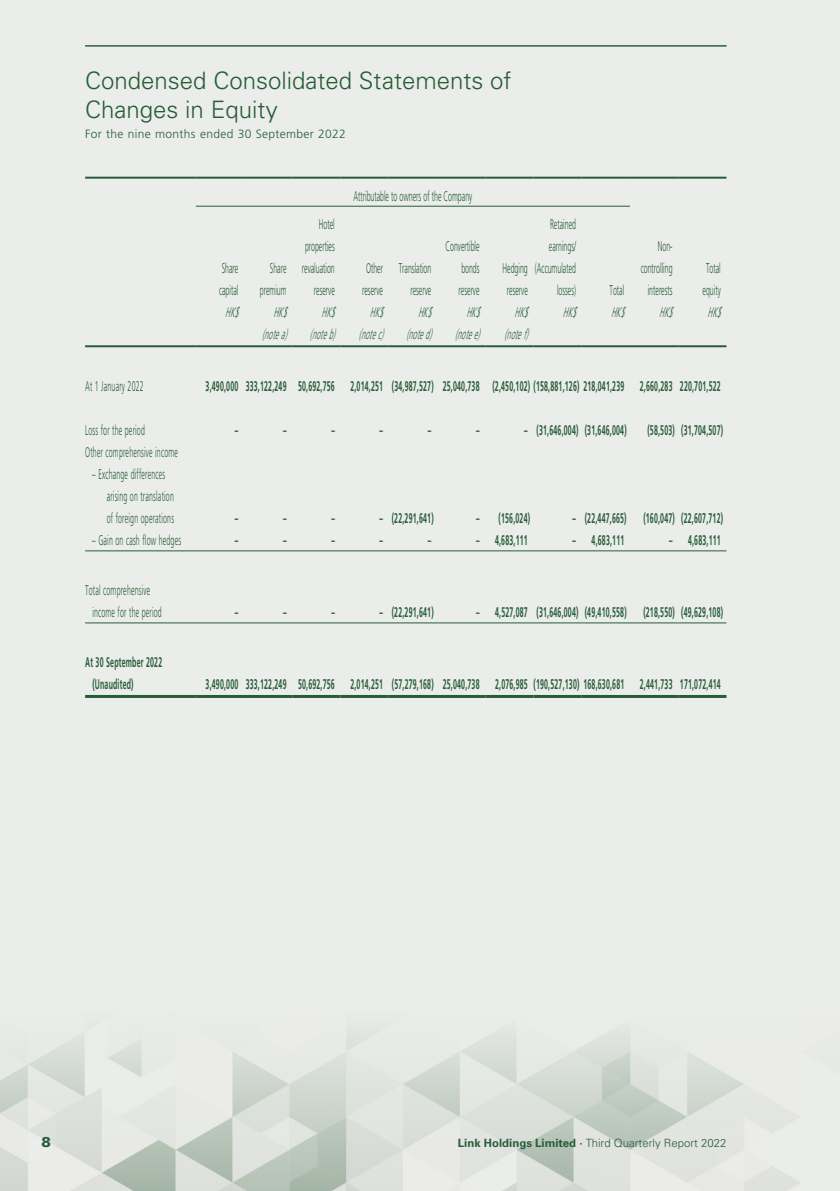
<style>
.page{position:relative;width:840px;height:1191px;background:#fff}
.page>*{position:absolute;margin:0;border:0;box-sizing:border-box;transform-origin:0 0}
.t1{font:300 24px/28.8px "Univers LT Std";color:#275c39}
.t2{font:900 14.2px "Univers LT Std";color:#275c39}
.t3{font:700 14px/22px "Frutiger LT Std";letter-spacing:.03em;color:#275c39;scale:.5 1}
.t4{font:300 14px/22px "Frutiger LT Std";color:#275c39;text-align:right;scale:.5 1}
.t5{font:300 14px/22px "Frutiger LT Std";letter-spacing:.03em;color:#275c39;scale:.5 1}
.t6{font:italic 300 14px "Frutiger LT Std";color:#275c39;scale:.5 1}
.t7{font:300 12px "Frutiger LT Std";letter-spacing:.03em;color:#275c39}
.t8{font:300 11.4px "Univers LT Std";color:#275c39}
.s1{font-weight:700}
</style>
<div class="page">
<div style="left:0;top:0;width:839px;height:1191px;background:#ebedea"></div>
<img style="left:0;top:929px;width:840px;height:262px">
<hr style="left:85px;top:45px;width:641px;height:1px;background:#275c39">
<hr style="left:85px;top:177px;width:111px;height:2px;background:#275c39">
<hr style="left:196px;top:177px;width:48px;height:2px;background:#275c39">
<hr style="left:244px;top:177px;width:48px;height:2px;background:#275c39">
<hr style="left:292px;top:177px;width:48px;height:2px;background:#275c39">
<hr style="left:340px;top:177px;width:48px;height:2px;background:#275c39">
<hr style="left:388px;top:177px;width:49px;height:2px;background:#275c39">
<hr style="left:437px;top:177px;width:48px;height:2px;background:#275c39">
<hr style="left:485px;top:177px;width:48px;height:2px;background:#275c39">
<hr style="left:533px;top:177px;width:48px;height:2px;background:#275c39">
<hr style="left:581px;top:177px;width:48px;height:2px;background:#275c39">
<hr style="left:629px;top:177px;width:48px;height:2px;background:#275c39">
<hr style="left:677px;top:177px;width:49px;height:2px;background:#275c39">
<hr style="left:196px;top:206px;width:433px;height:1px;background:#275c39">
<hr style="left:85px;top:345px;width:111px;height:2px;background:#275c39">
<hr style="left:196px;top:345px;width:48px;height:2px;background:#275c39">
<hr style="left:244px;top:345px;width:48px;height:2px;background:#275c39">
<hr style="left:292px;top:345px;width:48px;height:2px;background:#275c39">
<hr style="left:340px;top:345px;width:48px;height:2px;background:#275c39">
<hr style="left:388px;top:345px;width:49px;height:2px;background:#275c39">
<hr style="left:437px;top:345px;width:48px;height:2px;background:#275c39">
<hr style="left:485px;top:345px;width:48px;height:2px;background:#275c39">
<hr style="left:533px;top:345px;width:48px;height:2px;background:#275c39">
<hr style="left:581px;top:345px;width:48px;height:2px;background:#275c39">
<hr style="left:629px;top:345px;width:48px;height:2px;background:#275c39">
<hr style="left:677px;top:345px;width:49px;height:2px;background:#275c39">
<hr style="left:85px;top:550px;width:111px;height:1px;background:#275c39">
<hr style="left:196px;top:550px;width:48px;height:1px;background:#275c39">
<hr style="left:244px;top:550px;width:48px;height:1px;background:#275c39">
<hr style="left:292px;top:550px;width:48px;height:1px;background:#275c39">
<hr style="left:340px;top:550px;width:48px;height:1px;background:#275c39">
<hr style="left:388px;top:550px;width:49px;height:1px;background:#275c39">
<hr style="left:437px;top:550px;width:48px;height:1px;background:#275c39">
<hr style="left:485px;top:550px;width:48px;height:1px;background:#275c39">
<hr style="left:533px;top:550px;width:48px;height:1px;background:#275c39">
<hr style="left:581px;top:550px;width:48px;height:1px;background:#275c39">
<hr style="left:629px;top:550px;width:48px;height:1px;background:#275c39">
<hr style="left:677px;top:550px;width:49px;height:1px;background:#275c39">
<hr style="left:85px;top:622px;width:111px;height:1px;background:#275c39">
<hr style="left:196px;top:622px;width:48px;height:1px;background:#275c39">
<hr style="left:244px;top:622px;width:48px;height:1px;background:#275c39">
<hr style="left:292px;top:622px;width:48px;height:1px;background:#275c39">
<hr style="left:340px;top:622px;width:48px;height:1px;background:#275c39">
<hr style="left:388px;top:622px;width:49px;height:1px;background:#275c39">
<hr style="left:437px;top:622px;width:48px;height:1px;background:#275c39">
<hr style="left:485px;top:622px;width:48px;height:1px;background:#275c39">
<hr style="left:533px;top:622px;width:48px;height:1px;background:#275c39">
<hr style="left:581px;top:622px;width:48px;height:1px;background:#275c39">
<hr style="left:629px;top:622px;width:48px;height:1px;background:#275c39">
<hr style="left:677px;top:622px;width:49px;height:1px;background:#275c39">
<hr style="left:85px;top:695px;width:111px;height:3px;background:#275c39">
<hr style="left:196px;top:695px;width:48px;height:3px;background:#275c39">
<hr style="left:244px;top:695px;width:48px;height:3px;background:#275c39">
<hr style="left:292px;top:695px;width:48px;height:3px;background:#275c39">
<hr style="left:340px;top:695px;width:48px;height:3px;background:#275c39">
<hr style="left:388px;top:695px;width:49px;height:3px;background:#275c39">
<hr style="left:437px;top:695px;width:48px;height:3px;background:#275c39">
<hr style="left:485px;top:695px;width:48px;height:3px;background:#275c39">
<hr style="left:533px;top:695px;width:48px;height:3px;background:#275c39">
<hr style="left:581px;top:695px;width:48px;height:3px;background:#275c39">
<hr style="left:629px;top:695px;width:48px;height:3px;background:#275c39">
<hr style="left:677px;top:695px;width:49px;height:3px;background:#275c39">
<h1 class="t1" style="left:85px;top:67px;width:427px">Condensed Consolidated Statements of<br>Changes in Equity</h1>
<p class="t7" style="left:85px;top:127px;width:262px">For the nine months ended 30 September 2022</p>
<p class="t4" style="left:219px;top:257px;width:40px;text-align:left">Share capital</p>
<p class="t4" style="left:260px;top:257px;width:55px">Share premium</p>
<p class="t4" style="left:302px;top:213px;width:67px">Hotel properties revaluation reserve</p>
<p class="t4" style="left:353px;top:185px;width:239px">Attributable to owners of the Company</p>
<p class="t4" style="left:362px;top:257px;width:43px;text-align:left">Other reserve</p>
<p class="t4" style="left:398px;top:257px;width:67px">Translation reserve</p>
<p class="t4" style="left:458px;top:235px;width:43px;text-align:justify;text-indent:-13px">Convertible bonds reserve</p>
<p class="t4" style="left:534px;top:213px;width:84px">Retained earnings/ (Accumulated losses)</p>
<p class="t4" style="left:502px;top:257px;width:52px;text-align:center">Hedging reserve</p>
<p class="t4" style="left:609px;top:279px;width:31px">Total</p>
<p class="t4" style="left:640px;top:235px;width:65px">Non&shy;controlling interests</p>
<p class="t4" style="left:702px;top:257px;width:38px;text-align:left">Total equity</p>
<p class="t6" style="left:225px;top:304px;width:37px">HK$</p>
<p class="t6" style="left:273px;top:304px;width:37px">HK$</p>
<p class="t6" style="left:321px;top:304px;width:37px">HK$</p>
<p class="t6" style="left:369px;top:304px;width:37px">HK$</p>
<p class="t6" style="left:418px;top:304px;width:37px">HK$</p>
<p class="t6" style="left:466px;top:304px;width:37px">HK$</p>
<p class="t6" style="left:514px;top:304px;width:37px">HK$</p>
<p class="t6" style="left:562px;top:304px;width:37px">HK$</p>
<p class="t6" style="left:610px;top:304px;width:37px">HK$</p>
<p class="t6" style="left:659px;top:304px;width:37px">HK$</p>
<p class="t6" style="left:707px;top:304px;width:37px">HK$</p>
<p class="t6" style="left:262px;top:326px;width:59px">(notea)</p>
<p class="t6" style="left:310px;top:326px;width:60px">(noteb)</p>
<p class="t6" style="left:359px;top:326px;width:58px">(notec)</p>
<p class="t6" style="left:406px;top:326px;width:60px">(noted)</p>
<p class="t6" style="left:455px;top:326px;width:59px">(notee)</p>
<p class="t6" style="left:504px;top:326px;width:57px">(notef)</p>
<p class="t5" style="left:85px;top:376px;width:119px">At 1 January 2022</p>
<p class="t3" style="left:205px;top:375px;width:1031px">3,490,000 333,122,249 50,692,756 2,014,251 (34,987,527) 25,040,738 (2,450,102) (158,881,126) 218,041,239 2,660,283 220,701,522</p>
<p class="t5" style="left:85px;top:420px;width:121px">Loss for the period</p>
<p class="t3" style="left:235px;top:419px;width:8px">–</p>
<p class="t3" style="left:283px;top:419px;width:8px">–</p>
<p class="t3" style="left:331px;top:419px;width:8px">–</p>
<p class="t3" style="left:379px;top:419px;width:8px">–</p>
<p class="t3" style="left:427px;top:419px;width:8px">–</p>
<p class="t3" style="left:476px;top:419px;width:8px">–</p>
<p class="t3" style="left:524px;top:419px;width:206px">– (31,646,004) (31,646,004)</p>
<p class="t3" style="left:647px;top:419px;width:153px">(58,503) (31,704,507)</p>
<p class="t5" style="left:85px;top:442px;width:187px">Other comprehensive income</p>
<p class="t5" style="left:107px;top:464px;width:136px;text-indent:-14px">– Exchange differences arising on translation of foreign operations</p>
<p class="t3" style="left:235px;top:507px;width:8px">–</p>
<p class="t3" style="left:283px;top:507px;width:8px">–</p>
<p class="t3" style="left:331px;top:507px;width:8px">–</p>
<p class="t3" style="left:379px;top:507px;width:110px">– (22,291,641)</p>
<p class="t3" style="left:476px;top:507px;width:110px">– (156,024)</p>
<p class="t3" style="left:572px;top:507px;width:302px">– (22,447,665) (160,047) (22,607,712)</p>
<p class="t5" style="left:92px;top:529px;width:179px">– Gain on cash flow hedges</p>
<p class="t3" style="left:235px;top:529px;width:8px">–</p>
<p class="t3" style="left:283px;top:529px;width:8px">–</p>
<p class="t3" style="left:331px;top:529px;width:8px">–</p>
<p class="t3" style="left:379px;top:529px;width:8px">–</p>
<p class="t3" style="left:427px;top:529px;width:8px">–</p>
<p class="t3" style="left:476px;top:529px;width:105px">– 4,683,111</p>
<p class="t3" style="left:572px;top:529px;width:105px">– 4,683,111</p>
<p class="t3" style="left:668px;top:529px;width:105px">– 4,683,111</p>
<p class="t5" style="left:92px;top:580px;width:140px;text-indent:-7px">Total comprehensive income for the period</p>
<p class="t3" style="left:235px;top:601px;width:8px">–</p>
<p class="t3" style="left:283px;top:601px;width:8px">–</p>
<p class="t3" style="left:331px;top:601px;width:8px">–</p>
<p class="t3" style="left:379px;top:601px;width:110px">– (22,291,641)</p>
<p class="t3" style="left:476px;top:601px;width:495px">– 4,527,087 (31,646,004) (49,410,558) (218,550) (49,629,108)</p>
<p class="t3" style="left:92px;top:651px;width:141px;text-indent:-7px">At 30 September 2022 (Unaudited)</p>
<p class="t3" style="left:205px;top:673px;width:1031px">3,490,000 333,122,249 50,692,756 2,014,251 (57,279,168) 25,040,738 2,076,985 (190,527,130) 168,630,681 2,441,733 171,072,414</p>
<p class="t2" style="left:42px;top:1133px;width:11px">8</p>
<p class="t8" style="left:457px;top:1136px;width:270px"><span class="s1">Link Holdings Limited ·</span> Third Quarterly Report 2022</p>
</div>
